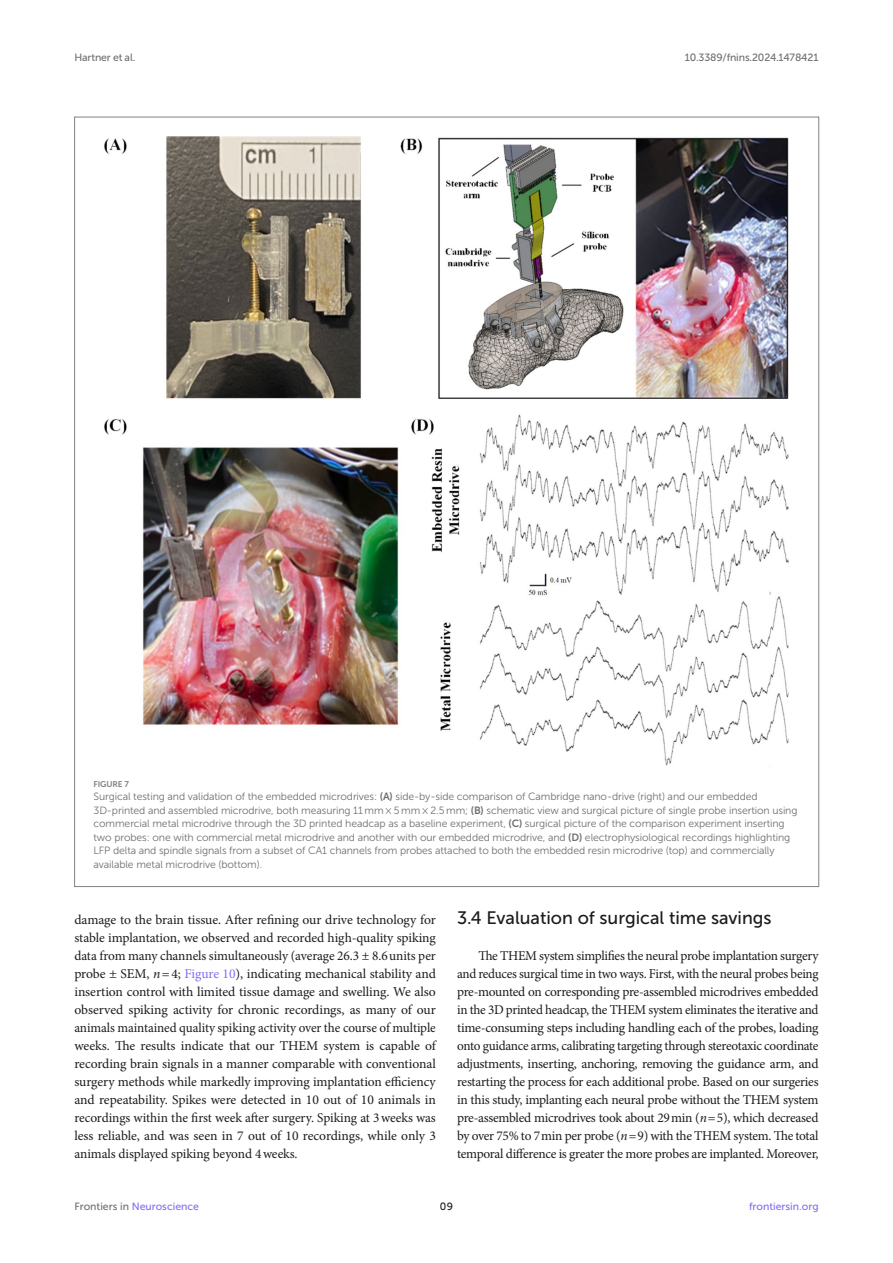
<style>
.page{position:relative;width:893px;height:1263px;background:#fff}
.page>*{position:absolute;margin:0;border:0;box-sizing:border-box;transform-origin:0 0}
.HEAD_2{font:18px "Museo Sans 500";color:#1b1c1b}
.TEXT{font:13.5px/18px "Minion Pro";letter-spacing:-.005em;color:#1b1c1b;text-align:justify}
.TEXT_FLUSH{font:13.5px/18px "Minion Pro";letter-spacing:-.025em;color:#1b1c1b;text-align:justify}
.FIG_LEG{font:10.5px/13.5px "Museo Sans 300";letter-spacing:-.01em;color:#706f70}
.t1{font:10.5px "Museo Sans 500";letter-spacing:-.015em;color:#706f70}
.t2{font:10.5px "Museo Sans 500";color:#856df0}
.t3{font:10.5px "Museo Sans 500";color:#1b1c1b}
.FIG_HD{font:8.25px "Museo Sans 700";letter-spacing:-.01em;color:#7e7f7f}
.s1{font-family:"Museo Sans 700"}
.s2{font-style:italic}
.s3{color:#856df0}
.s4{color:#706f70}
</style>
<div class="page">
<img style="left:104px;top:136px;width:685px;height:631px">
<p class="t1" style="left:74px;top:51px;width:62px">Hartner et al.</p>
<p class="t1" style="left:685px;top:51px;width:135px">10.3389/fnins.2024.1478421</p>
<p class="FIG_HD" style="left:94px;top:779px;width:37px">FIGURE 7</p>
<p class="FIG_LEG" style="left:94px;top:790px;width:705px">Surgical testing and validation of the embedded microdrives: <span class="s1">(A)</span> side-by-side comparison of Cambridge nano-drive (right) and our embedded 3D-printed and assembled microdrive, both measuring 11 mm × 5 mm × 2.5 mm; <span class="s1">(B)</span> schematic view and surgical picture of single probe insertion using commercial metal microdrive through the 3D printed headcap as a baseline experiment, <span class="s1">(C)</span> surgical picture of the comparison experiment inserting two probes: one with commercial metal microdrive and another with our embedded microdrive, and <span class="s1">(D)</span> electrophysiological recordings highlighting LFP delta and spindle signals from a subset of CA1 channels from probes attached to both the embedded resin microdrive (top) and commercially available metal microdrive (bottom).</p>
<p class="TEXT" style="left:74px;top:911px;width:363px">damage to the brain tissue. After refining our drive technology for stable implantation, we observed and recorded high-quality spiking data from many channels simultaneously (average 26.3 ± 8.6units per probe ± SEM, <span class="s2">n</span>=4; <span class="s3">Figure 10</span>), indicating mechanical stability and insertion control with limited tissue damage and swelling. We also observed spiking activity for chronic recordings, as many of our animals maintained quality spiking activity over the course of multiple weeks. The results indicate that our THEM system is capable of recording brain signals in a manner comparable with conventional surgery methods while markedly improving implantation efficiency and repeatability. Spikes were detected in 10 out of 10 animals in recordings within the first week after surgery. Spiking at 3weeks was less reliable, and was seen in 7 out of 10 recordings, while only 3 animals displayed spiking beyond 4weeks.</p>
<p class="HEAD_2" style="left:457px;top:908px;width:316px">3.4 Evaluation of surgical time savings</p>
<p class="TEXT_FLUSH" style="left:457px;top:947px;width:363px;text-indent:21px">The THEM system simplifies the neural probe implantation surgery and reduces surgical time in two ways. First, with the neural probes being pre-mounted on corresponding pre-assembled microdrives embedded in the 3D printed headcap, the THEM system eliminates the iterative and time-consuming steps including handling each of the probes, loading onto guidance arms, calibrating targeting through stereotaxic coordinate adjustments, inserting, anchoring, removing the guidance arm, and restarting the process for each additional probe. Based on our surgeries in this study, implanting each neural probe without the THEM system pre-assembled microdrives took about 29min (<span class="s2">n</span>=5), which decreased by over 75% to 7min per probe (<span class="s2">n</span>=9) with the THEM system. The total temporal difference is greater the more probes are implanted. Moreover,</p>
<p class="t2" style="left:74px;top:1200px;width:126px"><span class="s4">Frontiers in</span> Neuroscience</p>
<p class="t3" style="left:440px;top:1200px;width:15px">09</p>
<p class="t2" style="left:749px;top:1200px;width:71px">frontiersin.org</p>
</div>
